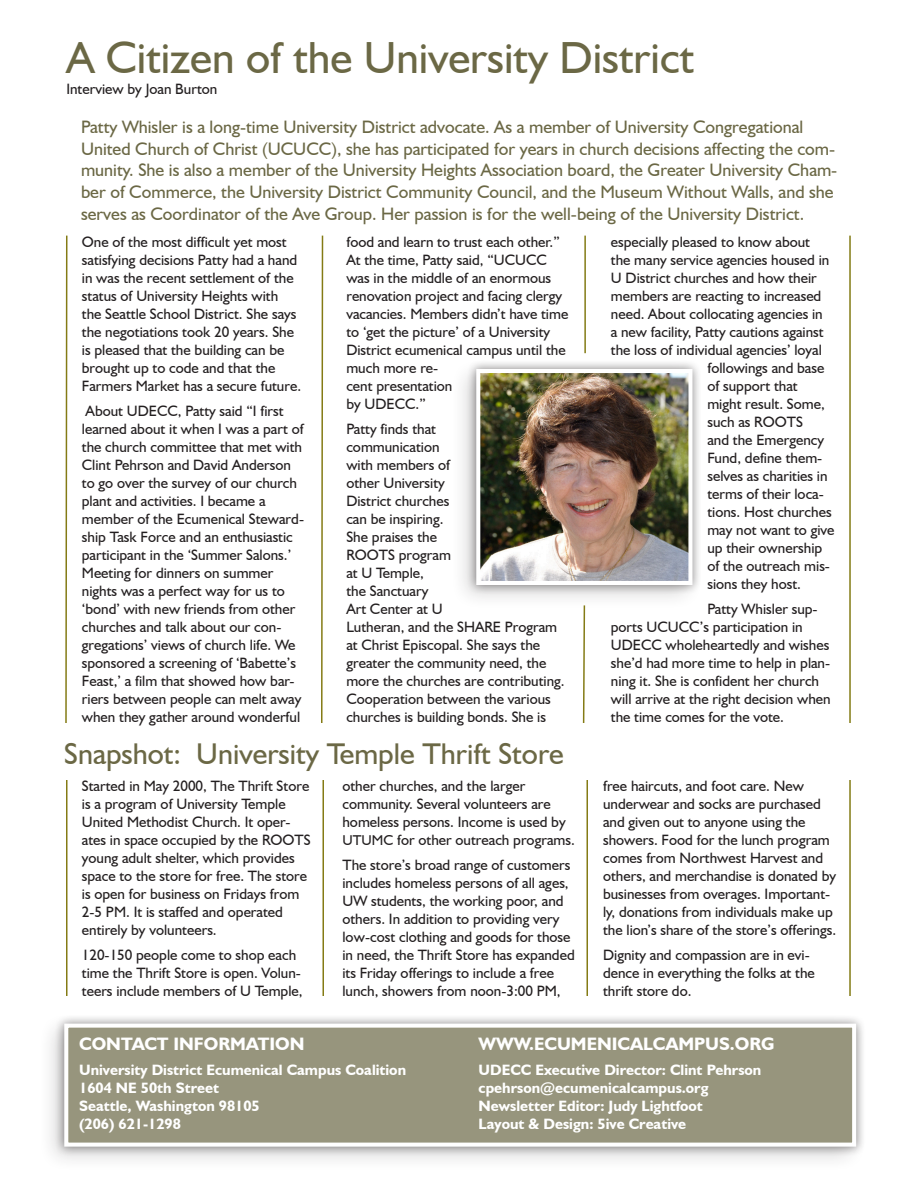
<style>
.page{position:relative;width:918px;height:1188px;background:#fff}
.page>*{position:absolute;margin:0;border:0;box-sizing:border-box;transform-origin:0 0}
.Large_Headline{font:45px "Humanist 521 BT";color:#6b6845}
.t1{font:30px "Humanist 521 BT";color:#6b6845}
.Intro_Copy{font:18px/21.6px "Humanist 521 BT";color:#6b6845}
.t2{font:700 18px "Humanist 521 BT";color:#fff}
.Body_Copy_1__Larger{font:15px/18px "Humanist 521 BT";color:#231f20}
.t3{font:700 15px/18px "Humanist 521 BT";color:#fff}
.Byline_2__for_use_wi{font:15px "Humanist 521 BT";color:#231f20}
.s1{font-size:14.25px}
</style>
<div class="page">
<div style="left:450px;top:357px;width:252px;height:252px;background:#fafafa"></div>
<div style="left:466px;top:359px;width:236px;height:236px;background:#231f20;opacity:.5"></div>
<img style="left:474px;top:367px;width:221px;height:220px">
<svg style="left:65px;top:235px;width:3px;height:488px"></svg>
<svg style="left:321px;top:235px;width:3px;height:488px"></svg>
<hr style="left:849px;top:236px;width:2px;height:487px;background:#847b15">
<svg style="left:582px;top:605px;width:4px;height:118px"></svg>
<hr style="left:66px;top:780px;width:2px;height:216px;background:#847b15">
<hr style="left:322px;top:780px;width:2px;height:216px;background:#847b15">
<hr style="left:586px;top:780px;width:2px;height:216px;background:#847b15">
<hr style="left:849px;top:780px;width:2px;height:216px;background:#847b15">
<div style="left:38px;top:1012px;width:828px;height:159px;background:#f8f8f8"></div>
<div style="left:54px;top:1014px;width:812px;height:142px;background:#231f20;opacity:.5"></div>
<svg style="left:62px;top:1022px;width:796px;height:127px"></svg>
<hr style="left:584px;top:236px;width:2px;height:117px;background:#847b15">
<p class="Large_Headline" style="left:66px;top:30px;width:629px">A Citizen of the University District</p>
<p class="Byline_2__for_use_wi" style="left:66px;top:80px;width:153px">Interview by Joan Burton</p>
<p class="Intro_Copy" style="left:81px;top:116px;width:758px">Patty Whisler is a long-time University District advocate. As a member of University Congregational United Church of Christ (UCUCC), she has participated for years in church decisions affecting the com&shy;munity. She is also a member of the University Heights Association board, the Greater University Cham&shy;ber of Commerce, the University District Community Council, and the Museum Without Walls, and she serves as Coordinator of the Ave Group. Her passion is for the well-being of the University District.</p>
<p class="Body_Copy_1__Larger" style="left:82px;top:233px;width:221px">One of the most difficult yet most satisfying decisions Patty had a hand in was the recent settlement of the status of University Heights with the Seattle School District. She says the negotiations took 20 years. She is pleased that the building can be brought up to code and that the Farmers Market has a secure future.</p>
<p class="Body_Copy_1__Larger" style="left:82px;top:401px;width:224px">About UDECC, Patty said “I first learned about it when I was a part of the church committee that met with Clint Pehrson and David Anderson to go over the survey of our church plant and activities. I became a member of the Ecumenical Steward&shy;ship Task Force and an enthusiastic participant in the ‘Summer Salons.’ Meeting for dinners on summer nights was a perfect way for us to ‘bond’ with new friends from other churches and talk about our con&shy;gregations’ views of church life. We sponsored a screening of ‘Babette’s Feast,’ a film that showed how bar&shy;riers between people can melt away when they gather around wonderful</p>
<p class="Body_Copy_1__Larger" style="left:346px;top:233px;width:223px">food and learn to trust each other.”<br>At the time, Patty said, “UCUCC was in the middle of an enormous renovation project and facing clergy vacancies. Members didn’t have time to ‘get the picture’ of a University<br>District ecumenical campus until the much more re-<br>cent presentation<br>by UDECC.”</p>
<p class="Body_Copy_1__Larger" style="left:346px;top:419px;width:220px">Patty finds that<br>communication<br>with members of<br>other University<br>District churches<br>can be inspiring.<br>She praises the<br>ROOTS program<br>at U Temple,<br>the Sanctuary<br>Art Center at U<br>Lutheran, and the SHARE Program at Christ Episcopal. She says the greater the community need, the more the churches are contributing.<br>Cooperation between the various churches is building bonds. She is</p>
<p class="t1" style="left:64px;top:735px;width:501px">Snapshot: University Temple Thrift Store</p>
<p class="Body_Copy_1__Larger" style="left:82px;top:777px;width:230px">Started in May 2000, The Thrift Store is a program of University Temple United Methodist Church. It oper&shy;ates in space occupied by the ROOTS young adult shelter, which provides space to the store for free. The store is open for business on Fridays from 2-5 PM. It is staffed and operated entirely by volunteers.</p>
<p class="Body_Copy_1__Larger" style="left:82px;top:946px;width:222px">120-150 people come to shop each time the Thrift Store is open. Volun&shy;teers include members of U Temple,</p>
<p class="Body_Copy_1__Larger" style="left:342px;top:777px;width:234px">other churches, and the larger community. Several volunteers are homeless persons. Income is used by <span class="s1">UTUMC</span> for other outreach programs.</p>
<p class="Body_Copy_1__Larger" style="left:342px;top:856px;width:234px">The store’s broad range of customers includes homeless persons of all ages, UW students, the working poor, and others. In addition to providing very low-cost clothing and goods for those in need, the Thrift Store has expanded its Friday offerings to include a free lunch, showers from noon-3:00 PM,</p>
<p class="Body_Copy_1__Larger" style="left:611px;top:233px;width:201px">especially pleased to know about</p>
<p class="Body_Copy_1__Larger" style="left:611px;top:251px;width:220px">the many service agencies housed in</p>
<p class="Body_Copy_1__Larger" style="left:611px;top:269px;width:208px">U District churches and how their</p>
<p class="Body_Copy_1__Larger" style="left:611px;top:287px;width:212px">members are reacting to increased</p>
<p class="Body_Copy_1__Larger" style="left:611px;top:305px;width:213px">need. About collocating agencies in</p>
<p class="Body_Copy_1__Larger" style="left:611px;top:323px;width:214px">a new facility, Patty cautions against</p>
<p class="Body_Copy_1__Larger" style="left:611px;top:341px;width:213px">the loss of individual agencies’ loyal</p>
<p class="Body_Copy_1__Larger" style="left:707px;top:359px;width:119px">followings and base</p>
<p class="Body_Copy_1__Larger" style="left:707px;top:377px;width:92px">of support that</p>
<p class="Body_Copy_1__Larger" style="left:707px;top:395px;width:119px">might result. Some,</p>
<p class="Body_Copy_1__Larger" style="left:707px;top:413px;width:97px">such as ROOTS</p>
<p class="Body_Copy_1__Larger" style="left:707px;top:431px;width:118px">and the Emergency</p>
<p class="Body_Copy_1__Larger" style="left:707px;top:449px;width:116px">Fund, define them-</p>
<p class="Body_Copy_1__Larger" style="left:707px;top:467px;width:122px">selves as charities in</p>
<p class="Body_Copy_1__Larger" style="left:707px;top:485px;width:118px">terms of their loca-</p>
<p class="Body_Copy_1__Larger" style="left:707px;top:503px;width:126px">tions. Host churches</p>
<p class="Body_Copy_1__Larger" style="left:707px;top:521px;width:129px">may not want to give</p>
<p class="Body_Copy_1__Larger" style="left:707px;top:539px;width:117px">up their ownership</p>
<p class="Body_Copy_1__Larger" style="left:707px;top:557px;width:124px">of the outreach mis-</p>
<p class="Body_Copy_1__Larger" style="left:707px;top:575px;width:95px">sions they host.</p>
<p class="Body_Copy_1__Larger" style="left:611px;top:599px;width:221px;text-indent:96px">Patty Whisler sup&shy;ports UCUCC’s participation in<br>UDECC wholeheartedly and wishes she’d had more time to help in plan&shy;ning it. She is confident her church will arrive at the right decision when the time comes for the vote.</p>
<p class="Body_Copy_1__Larger" style="left:603px;top:777px;width:235px">free haircuts, and foot care. New underwear and socks are purchased and given out to anyone using the showers. Food for the lunch program comes from Northwest Harvest and others, and merchandise is donated by businesses from overages. Important&shy;ly, donations from individuals make up the lion’s share of the store’s offerings.</p>
<p class="Body_Copy_1__Larger" style="left:603px;top:946px;width:213px">Dignity and compassion are in evi&shy;dence in everything the folks at the thrift store do.</p>
<p class="t2" style="left:79px;top:1033px;width:227px">CONTACT INFORMATION</p>
<p class="t3" style="left:79px;top:1061px;width:329px">University District Ecumenical Campus Coalition<br>1604 NE 50th Street<br>Seattle, Washington 98105<br>(206) 621-1298</p>
<p class="t2" style="left:479px;top:1033px;width:297px">WWW.ECUMENICALCAMPUS.ORG</p>
<p class="t3" style="left:479px;top:1061px;width:284px">UDECC Executive Director: Clint Pehrson cpehrson@ecumenicalcampus.org Newsletter Editor: Judy Lightfoot<br>Layout &amp; Design: 5ive Creative</p>
</div>
